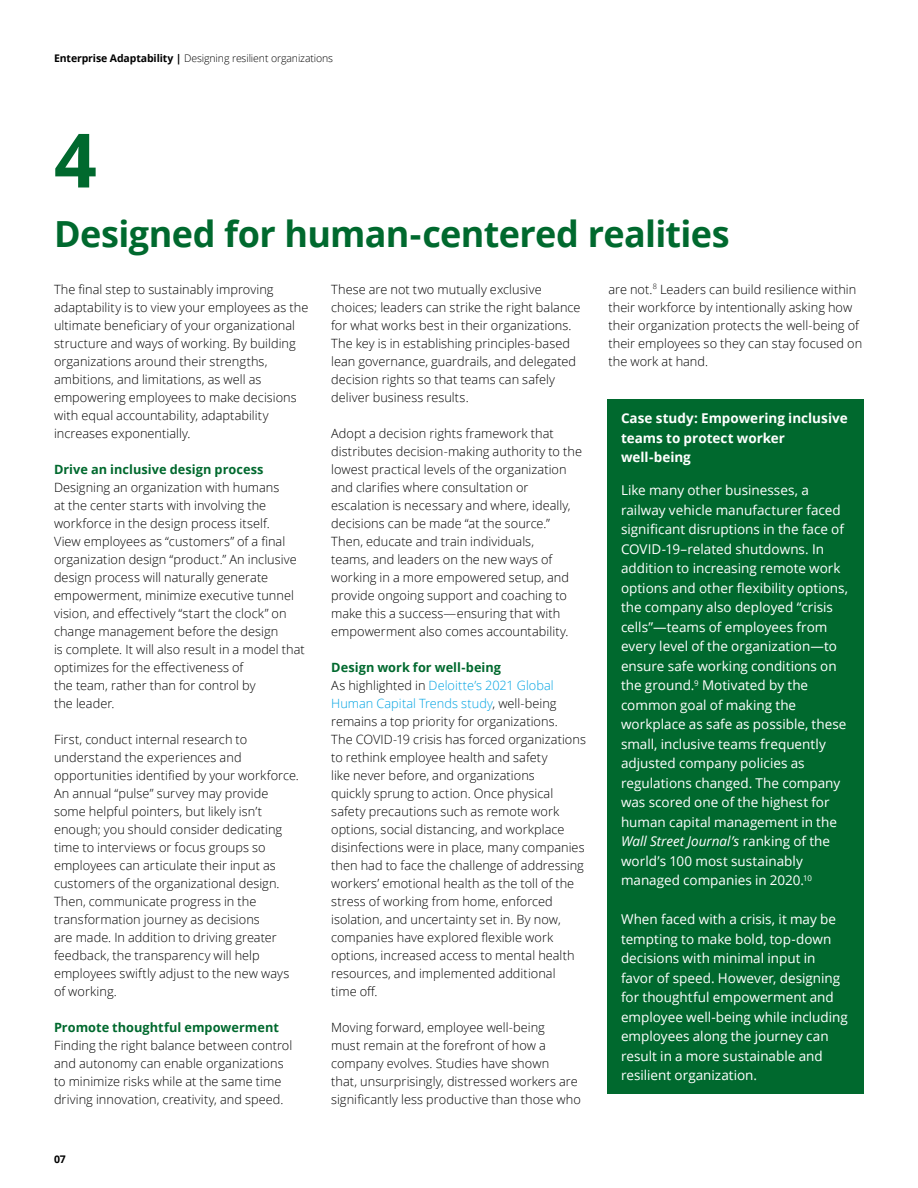
<style>
.page{position:relative;width:918px;height:1188px;background:#fff}
.page>*{position:absolute;margin:0;border:0;box-sizing:border-box;transform-origin:0 0}
.t1{font:700 75px "Open Sans";color:#00692e}
.t2{font:700 36px "Open Sans";letter-spacing:-.015em;color:#00692e}
.t3{font:13.5px/19.5px "Open Sans";color:#fff}
.t4{font:700 13.5px/19.5px "Open Sans";color:#fff}
.t5{font:300 12.75px/18px "Open Sans";letter-spacing:.005em;color:#000}
.t6{font:700 12.75px "Open Sans";letter-spacing:.005em;color:#00692e}
.t7{font:300 10.5px "Open Sans";letter-spacing:-.01em;color:#000}
.t8{font:700 10.5px "Open Sans";color:#000}
.s1{font-weight:700}
.s2{font-weight:700;color:#00692e}
.s3{color:#00a3e2}
.s4{font-style:italic}
</style>
<div class="page">
<div style="left:608px;top:400px;width:256px;height:694px;background:#00692e"></div>
<p class="t7" style="left:54px;top:51px;width:281px"><span class="s1">Enterprise Adaptability |</span> Designing resilient organizations</p>
<h1 class="t1" style="left:54px;top:107px;width:44px">4</h1>
<h2 class="t2" style="left:54px;top:208px;width:677px">Designed for human-centered realities</h2>
<p class="t5" style="left:54px;top:280px;width:256px">The final step to sustainably improving adaptability is to view your employees as the ultimate beneficiary of your organizational structure and ways of working. By building organizations around their strengths, ambitions, and limitations, as well as empowering employees to make decisions with equal accountability, adaptability increases exponentially.</p>
<p class="t6" style="left:54px;top:460px;width:211px">Drive an inclusive design process</p>
<p class="t5" style="left:54px;top:478px;width:252px">Designing an organization with humans<br>at the center starts with involving the workforce in the design process itself.<br>View employees as “customers” of a final organization design “product.” An inclusive design process will naturally generate empowerment, minimize executive tunnel vision, and effectively “start the clock” on change management before the design<br>is complete. It will also result in a model that optimizes for the effectiveness of<br>the team, rather than for control by<br>the leader.</p>
<p class="t5" style="left:54px;top:730px;width:246px">First, conduct internal research to understand the experiences and opportunities identified by your workforce.<br>An annual “pulse” survey may provide some helpful pointers, but likely isn’t enough; you should consider dedicating time to interviews or focus groups so employees can articulate their input as customers of the organizational design.<br>Then, communicate progress in the transformation journey as decisions<br>are made. In addition to driving greater feedback, the transparency will help employees swiftly adjust to the new ways of working.</p>
<p class="t6" style="left:54px;top:1018px;width:226px">Promote thoughtful empowerment</p>
<p class="t5" style="left:54px;top:1036px;width:240px">Finding the right balance between control and autonomy can enable organizations to minimize risks while at the same time driving innovation, creativity, and speed.</p>
<p class="t8" style="left:54px;top:1152px;width:13px">07</p>
<p class="t5" style="left:331px;top:280px;width:251px">These are not two mutually exclusive choices; leaders can strike the right balance for what works best in their organizations.<br>The key is in establishing principles-based lean governance, guardrails, and delegated decision rights so that teams can safely deliver business results.</p>
<p class="t5" style="left:331px;top:424px;width:252px">Adopt a decision rights framework that distributes decision-making authority to the lowest practical levels of the organization and clarifies where consultation or escalation is necessary and where, ideally, decisions can be made “at the source.” Then, educate and train individuals,<br>teams, and leaders on the new ways of working in a more empowered setup, and provide ongoing support and coaching to make this a success—ensuring that with empowerment also comes accountability.</p>
<p class="t5" style="left:331px;top:658px;width:256px"><span class="s2">Design work for well-being<br></span>As highlighted in <span class="s3">Deloitte’s 2021 Global Human Capital Trends study</span>, well-being remains a top priority for organizations.<br>The COVID-19 crisis has forced organizations to rethink employee health and safety<br>like never before, and organizations<br>quickly sprung to action. Once physical safety precautions such as remote work options, social distancing, and workplace disinfections were in place, many companies then had to face the challenge of addressing workers’ emotional health as the toll of the stress of working from home, enforced isolation, and uncertainty set in. By now, companies have explored flexible work options, increased access to mental health resources, and implemented additional<br>time off.</p>
<p class="t5" style="left:331px;top:1018px;width:251px">Moving forward, employee well-being<br>must remain at the forefront of how a company evolves. Studies have shown<br>that, unsurprisingly, distressed workers are significantly less productive than those who</p>
<p class="t5" style="left:608px;top:280px;width:255px">are not.<sup>8</sup> Leaders can build resilience within their workforce by intentionally asking how their organization protects the well-being of their employees so they can stay focused on the work at hand.</p>
<p class="t4" style="left:621px;top:408px;width:228px">Case study: Empowering inclusive teams to protect worker well-being</p>
<p class="t3" style="left:621px;top:480px;width:229px">Like many other businesses, a railway vehicle manufacturer faced significant disruptions in the face of COVID-19–related shutdowns. In addition to increasing remote work options and other flexibility options, the company also deployed “crisis cells”—teams of employees from every level of the organization—to ensure safe working conditions on the ground.<sup>9</sup> Motivated by the common goal of making the workplace as safe as possible, these small, inclusive teams frequently adjusted company policies as regulations changed. The company was scored one of the highest for human capital management in the <span class="s4">Wall Street Journal’s</span> ranking of the world’s 100 most sustainably managed companies in 2020.<sup>10</sup></p>
<p class="t3" style="left:621px;top:909px;width:228px">When faced with a crisis, it may be tempting to make bold, top-down decisions with minimal input in favor of speed. However, designing for thoughtful empowerment and employee well-being while including employees along the journey can result in a more sustainable and resilient organization.</p>
</div>
